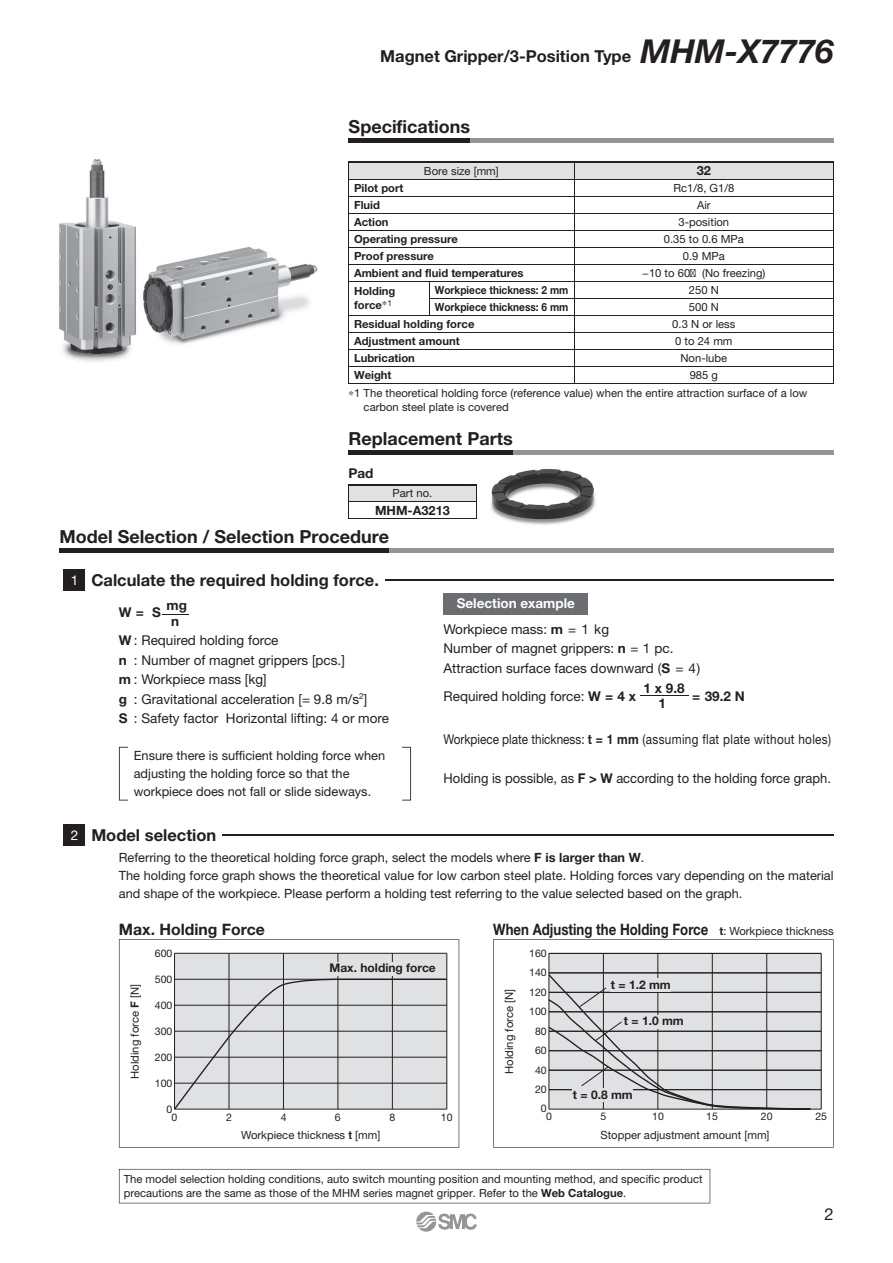
<style>
.page{position:relative;width:893px;height:1263px;background:#fff}
.page>*{position:absolute;margin:0;border:0;box-sizing:border-box;transform-origin:0 0}
.t1{font:700 18px "Helvetica Neue LT Std";color:#231f20}
.t2{font:700 16.5px "Helvetica Neue LT Std";color:#231f20}
.t3{font:16.5px "Helvetica Neue LT Std";color:#231f20}
.t4{font:700 15.75px "Helvetica Neue LT Std";color:#231f20;scale:.84 1}
.t5{font:700 15.75px "Helvetica Neue LT Std";color:#231f20}
.t6{font:13.5px/19.5px "Helvetica Neue LT Std";color:#231f20}
.t7{font:13.5px "Helvetica Neue LT Std";letter-spacing:.025em;color:#231f20;scale:.87 1}
.t8{font:13.5px "Helvetica Neue LT Std";color:#231f20;scale:.96 1}
.t9{font:700 13.5px/15.8px "Helvetica Neue LT Std";color:#231f20;text-align:center}
.t10{font:700 13.5px "Helvetica Neue LT Std";color:#fff}
.t11{font:12.75px/18px "Helvetica Neue LT Std";color:#231f20}
.t12{font:700 12.75px "Helvetica Neue LT Std";color:#231f20}
.t13{font:700 12px "Helvetica Neue LT Std";color:#231f20}
.t14{font:11.25px/18.8px "Helvetica Neue LT Std";color:#231f20}
.t15{font:700 11.25px/13.5px "Helvetica Neue LT Std";color:#231f20}
.t16{font:700 11.25px "Helvetica Neue LT Std";color:#231f20;scale:.9 1}
.t17{font:10.5px/19.5px "Helvetica Neue LT Std";color:#231f20;text-align:right}
.s1{font-style:italic;font-size:33px}
.s2{font-weight:400;font-size:13.5px;color:#fff}
.s3{font-weight:700}
.s4{font-family:"Helvetica";font-weight:700}
</style>
<div class="page">
<hr style="left:348px;top:139px;width:485px;height:4px;background:#939598">
<hr style="left:348px;top:139px;width:122px;height:4px;background:#231f20">
<hr style="left:348px;top:383px;width:485px;height:1px;background:#231f20">
<hr style="left:348px;top:450px;width:485px;height:4px;background:#939598">
<hr style="left:348px;top:450px;width:164px;height:4px;background:#231f20">
<div style="left:348px;top:485px;width:128px;height:17px;background:#e0e1e3"></div>
<hr style="left:348px;top:502px;width:128px;height:1px;background:#231f20">
<svg style="left:348px;top:486px;width:1px;height:33px"></svg>
<svg style="left:476px;top:486px;width:1px;height:33px"></svg>
<hr style="left:348px;top:519px;width:128px;height:1px;background:#231f20">
<hr style="left:348px;top:484px;width:128px;height:2px;background:#231f20">
<img style="left:59px;top:159px;width:77px;height:203px">
<img style="left:143px;top:247px;width:175px;height:97px">
<img style="left:491px;top:468px;width:105px;height:57px">
<div style="left:59px;top:548px;width:774px;height:5px;background:#939598"></div>
<div style="left:59px;top:548px;width:330px;height:5px;background:#231f20"></div>
<div style="left:443px;top:593px;width:145px;height:21px;background:#6c6d70"></div>
<svg style="left:163px;top:614px;width:26px;height:1px"></svg>
<hr style="left:639px;top:695px;width:49px;height:1px;background:#231f20">
<svg style="left:119px;top:747px;width:9px;height:54px"></svg>
<svg style="left:402px;top:747px;width:9px;height:54px"></svg>
<div style="left:64px;top:570px;width:21px;height:21px;background:#231f20"></div>
<hr style="left:385px;top:579px;width:448px;height:2px;background:#231f20">
<div style="left:64px;top:825px;width:21px;height:21px;background:#231f20"></div>
<hr style="left:222px;top:835px;width:611px;height:1px;background:#231f20">
<svg style="left:119px;top:939px;width:340px;height:209px;fill:#e0e1e3"></svg>
<svg style="left:493px;top:939px;width:340px;height:209px;fill:#e0e1e3"></svg>
<svg style="left:119px;top:1169px;width:591px;height:34px"></svg>
<svg style="left:416px;top:1212px;width:61px;height:20px"></svg>
<div style="left:329px;top:962px;width:111px;height:13px;background:#e0e1e3"></div>
<svg style="left:348px;top:162px;width:486px;height:221px"></svg>
<h2 class="t2" style="left:380px;top:50px;width:455px">Magnet Gripper/3-Position Type <span class="s1">MHM-X7776</span></h2>
<h1 class="t1" style="left:348px;top:121px;width:123px">Specifications</h1>
<p class="t14" style="left:424px;top:163px;width:76px">Bore size [mm]</p>
<p class="t12" style="left:696px;top:166px;width:16px">32</p>
<p class="t15" style="left:354px;top:182px;width:51px">Pilot port</p>
<p class="t14" style="left:673px;top:180px;width:63px">Rc1/8, G1/8</p>
<p class="t15" style="left:354px;top:199px;width:28px">Fluid</p>
<p class="t14" style="left:697px;top:197px;width:15px">Air</p>
<p class="t15" style="left:354px;top:216px;width:36px">Action</p>
<p class="t14" style="left:678px;top:214px;width:52px">3-position</p>
<p class="t15" style="left:354px;top:233px;width:105px">Operating pressure</p>
<p class="t14" style="left:663px;top:231px;width:82px">0.35 to 0.6 MPa</p>
<p class="t15" style="left:354px;top:250px;width:81px">Proof pressure</p>
<p class="t14" style="left:683px;top:248px;width:43px">0.9 MPa</p>
<p class="t15" style="left:354px;top:267px;width:171px">Ambient and fluid temperatures</p>
<p class="t14" style="left:642px;top:265px;width:125px">−10 to 60 (No freezing)</p>
<p class="t15" style="left:354px;top:286px;width:43px">Holding force∗<sup>1</sup></p>
<p class="t16" style="left:435px;top:286px;width:150px">Workpiece thickness: 2 mm</p>
<p class="t14" style="left:688px;top:282px;width:32px">250 N</p>
<p class="t16" style="left:435px;top:303px;width:150px">Workpiece thickness: 6 mm</p>
<p class="t14" style="left:688px;top:299px;width:32px">500 N</p>
<p class="t15" style="left:354px;top:318px;width:122px">Residual holding force</p>
<p class="t14" style="left:672px;top:316px;width:65px">0.3 N or less</p>
<p class="t15" style="left:354px;top:335px;width:107px">Adjustment amount</p>
<p class="t14" style="left:675px;top:333px;width:59px">0 to 24 mm</p>
<p class="t15" style="left:354px;top:352px;width:62px">Lubrication</p>
<p class="t14" style="left:680px;top:350px;width:48px">Non-lube</p>
<p class="t15" style="left:354px;top:369px;width:39px">Weight</p>
<p class="t14" style="left:348px;top:367px;width:460px;text-indent:341px">985 g<br>∗1 The theoretical holding force (reference value) when the entire attraction surface of a low</p>
<p class="t14" style="left:363px;top:399px;width:147px">carbon steel plate is covered</p>
<h1 class="t1" style="left:348px;top:432px;width:165px">Replacement Parts</h1>
<p class="t9" style="left:348px;top:467px;width:27px">Pad</p>
<p class="t14" style="left:392px;top:485px;width:41px">Part no.</p>
<p class="t12" style="left:375px;top:506px;width:76px">MHM-A3213</p>
<h1 class="t1" style="left:59px;top:531px;width:331px">Model Selection / Selection Procedure</h1>
<h2 class="t2" style="left:71px;top:574px;width:310px"><span class="s2">1</span> Calculate the required holding force.</h2>
<p class="t10" style="left:457px;top:598px;width:120px">Selection example</p>
<p class="t9" style="left:119px;top:606px;width:43px">W = S</p>
<p class="t9" style="left:167px;top:599px;width:22px">mg n</p>
<p class="t6" style="left:119px;top:632px;width:272px"><span class="s3">W</span> : Required holding force<br><span class="s3">n</span> : Number of magnet grippers [pcs.]<br><span class="s3">m</span> : Workpiece mass [kg]<br><span class="s3">g</span> : Gravitational acceleration [= 9.8 m/s<sup>2</sup>]<br><span class="s3">S</span> : Safety factor Horizontal lifting: 4 or more</p>
<p class="t6" style="left:443px;top:621px;width:258px">Workpiece mass: <span class="s3">m</span> = 1 kg<br>Number of magnet grippers: <span class="s3">n</span> = 1 pc.<br>Attraction surface faces downward (<span class="s3">S</span> = 4)</p>
<p class="t6" style="left:443px;top:688px;width:194px">Required holding force: <span class="s3">W = 4 x</span></p>
<p class="t9" style="left:643px;top:683px;width:43px;line-height:15px">1 x 9.8<br>1</p>
<p class="t9" style="left:692px;top:690px;width:54px">= 39.2 N</p>
<p class="t7" style="left:443px;top:735px;width:447px">Workpiece plate thickness: <span class="s3">t = 1 mm</span> (assuming flat plate without holes)</p>
<p class="t8" style="left:443px;top:774px;width:405px">Holding is possible, as <span class="s3">F &gt; W</span> according to the holding force graph.</p>
<p class="t11" style="left:134px;top:748px;width:253px">Ensure there is sufficient holding force when adjusting the holding force so that the workpiece does not fall or slide sideways.</p>
<h2 class="t2" style="left:71px;top:829px;width:147px"><span class="s2">2</span> Model selection</h2>
<p class="t11" style="left:119px;top:850px;width:716px">Referring to the theoretical holding force graph, select the models where <span class="s3">F is larger than W</span>.<br>The holding force graph shows the theoretical value for low carbon steel plate. Holding forces vary depending on the material and shape of the workpiece. Please perform a holding test referring to the value selected based on the graph.</p>
<h3 class="t5" style="left:119px;top:923px;width:147px">Max. Holding Force</h3>
<h3 class="t4" style="left:493px;top:923px;width:258px">When Adjusting the Holding Force</h3>
<p class="t14" style="left:719px;top:923px;width:116px"><span class="s3">t</span>: Workpiece thickness</p>
<p class="t17" style="left:155px;top:943px;width:19px">600</p>
<p class="t17" style="left:155px;top:969px;width:19px">500</p>
<p class="t17" style="left:155px;top:995px;width:19px">400</p>
<p class="t17" style="left:155px;top:1021px;width:19px">300</p>
<p class="t17" style="left:155px;top:1047px;width:19px">200</p>
<p class="t17" style="left:155px;top:1073px;width:19px">100</p>
<p class="t17" style="left:166px;top:1099px;width:7px">0</p>
<p class="t13" style="left:329px;top:963px;width:108px">Max. holding force</p>
<p class="t14" style="left:127px;top:1079px;width:96px;rotate:-90deg">Holding force <span class="s4">F</span> [N]</p>
<p class="t14" style="left:501px;top:1074px;width:86px;rotate:-90deg">Holding force [N]</p>
<p class="t17" style="left:172px;top:1107px;width:7px">0</p>
<p class="t17" style="left:226px;top:1107px;width:7px">2</p>
<p class="t17" style="left:281px;top:1107px;width:7px">4</p>
<p class="t17" style="left:335px;top:1107px;width:7px">6</p>
<p class="t17" style="left:389px;top:1107px;width:7px">8</p>
<p class="t17" style="left:441px;top:1107px;width:13px">10</p>
<p class="t17" style="left:529px;top:943px;width:19px">160<br>140<br>120<br>100<br>80<br>60<br>40<br>20<br>0</p>
<p class="t13" style="left:611px;top:980px;width:61px">t = 1.2 mm</p>
<p class="t13" style="left:624px;top:1017px;width:61px">t = 1.0 mm</p>
<p class="t13" style="left:573px;top:1090px;width:61px">t = 0.8 mm</p>
<p class="t17" style="left:546px;top:1107px;width:7px">0</p>
<p class="t17" style="left:600px;top:1107px;width:7px">5</p>
<p class="t17" style="left:652px;top:1107px;width:13px">10</p>
<p class="t17" style="left:706px;top:1107px;width:13px">15</p>
<p class="t17" style="left:760px;top:1107px;width:13px">20</p>
<p class="t17" style="left:815px;top:1107px;width:13px">25</p>
<p class="t14" style="left:241px;top:1127px;width:140px">Workpiece thickness <span class="s4">t</span> [mm]</p>
<p class="t14" style="left:600px;top:1127px;width:171px">Stopper adjustment amount [mm]</p>
<p class="t14" style="left:124px;top:1174px;width:580px;line-height:13.5px">The model selection holding conditions, auto switch mounting position and mounting method, and specific product precautions are the same as those of the MHM series magnet gripper. Refer to the <span class="s3">Web Catalogue</span>.</p>
<h2 class="t3" style="left:824px;top:1208px;width:11px">2</h2>
</div>
